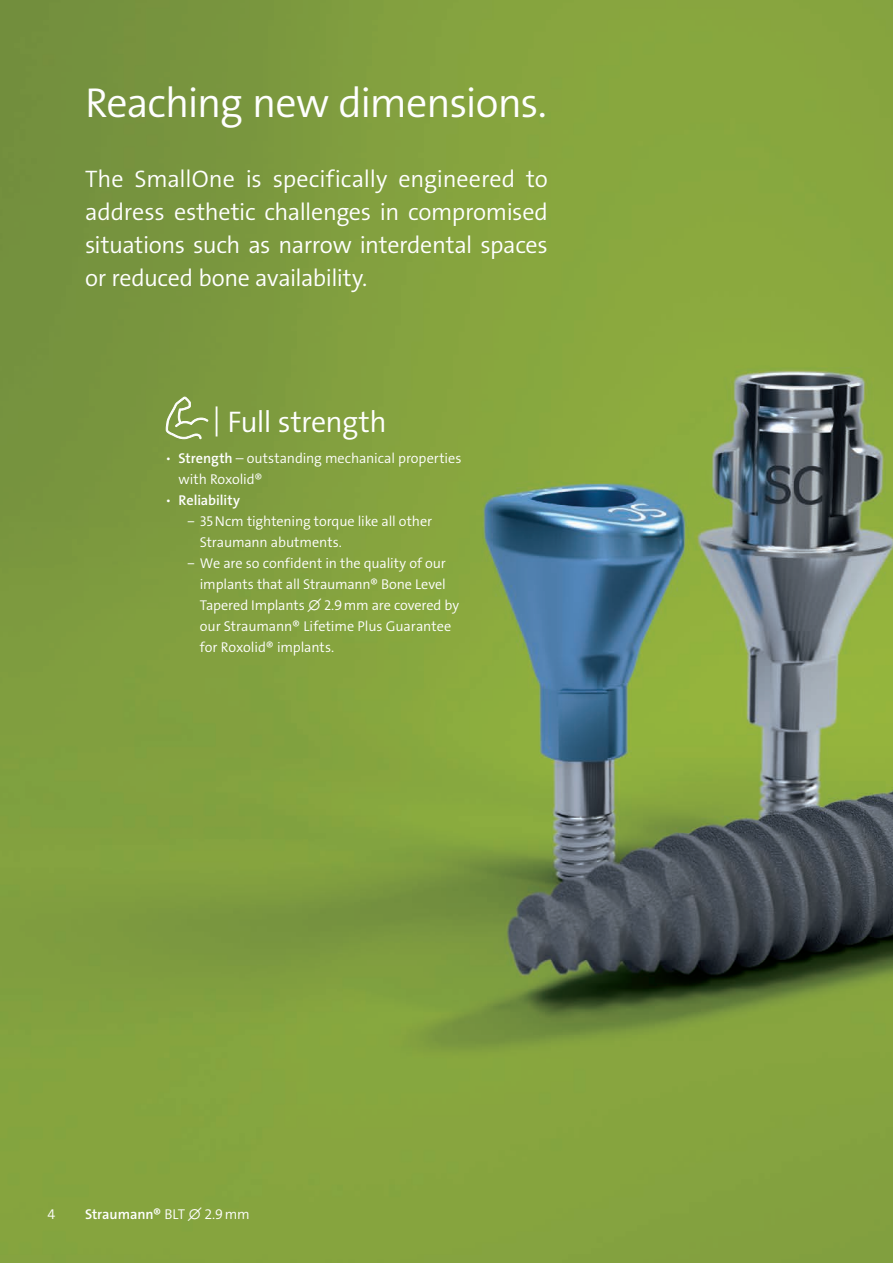
<style>
.page{position:relative;width:893px;height:1263px;background:#fff}
.page>*{position:absolute;margin:0;border:0;box-sizing:border-box;transform-origin:0 0}
.t1{font:42px "The Sans LP4 Se Lig";letter-spacing:-.03em;color:#fff}
.Icon_with_Title{font:30px "The Sans LP4 Se Lig";letter-spacing:-.025em;color:#fff}
.Lead{font:24px/33px "The Sans LP4 Se Lig";letter-spacing:-.015em;color:#fff;text-align:justify}
.Copy{font:14.25px/21px "The Sans LP4 Se Lig";letter-spacing:-.01em;color:#fff}
.Copy-2{font:14.25px "The Sans LP6 Se Bld";letter-spacing:-.005em;color:#fff}
.s1{font-family:"The Sans LP6 Se Bld"}
.s2{font-family:"The Sans LP4 Se Lig"}
</style>
<div class="page">
<img style="left:0;top:0;width:893px;height:1263px">
<svg style="left:165px;top:396px;width:44px;height:43px;background:#93aa60"></svg>
<p class="t1" style="left:85px;top:75px;width:463px">Reaching new dimensions.</p>
<p class="Lead" style="left:85px;top:162px;width:464px">The SmallOne is specifically engineered to address esthetic challenges in compromised situations such as narrow interdental spaces or reduced bone availability.</p>
<p class="Icon_with_Title" style="left:212px;top:402px;width:176px">| Full strength</p>
<p class="Copy" style="left:179px;top:448px;width:284px;text-indent:-13px">ѹ <span class="s1">Strength</span> – outstanding mechanical properties with Roxolid®</p>
<p class="Copy-2" style="left:166px;top:491px;width:76px"><span class="s2">ѹ</span> Reliability</p>
<p class="Copy" style="left:200px;top:511px;width:234px;text-indent:-13px">‒ 35Ncm tightening torque like all other<br>Straumann abutments.</p>
<p class="Copy" style="left:200px;top:553px;width:261px;text-indent:-13px">‒ We are so confident in the quality of our implants that all Straumann® Bone Level Tapered Implants ∅ 2.9mm are covered by our Straumann® Lifetime Plus Guarantee for Roxolid® implants.</p>
<p class="Copy" style="left:47px;top:1204px;width:9px">4</p>
<p class="Copy-2" style="left:85px;top:1205px;width:166px">Straumann® <span class="s2">BLT ∅ 2.9mm</span></p>
</div>
